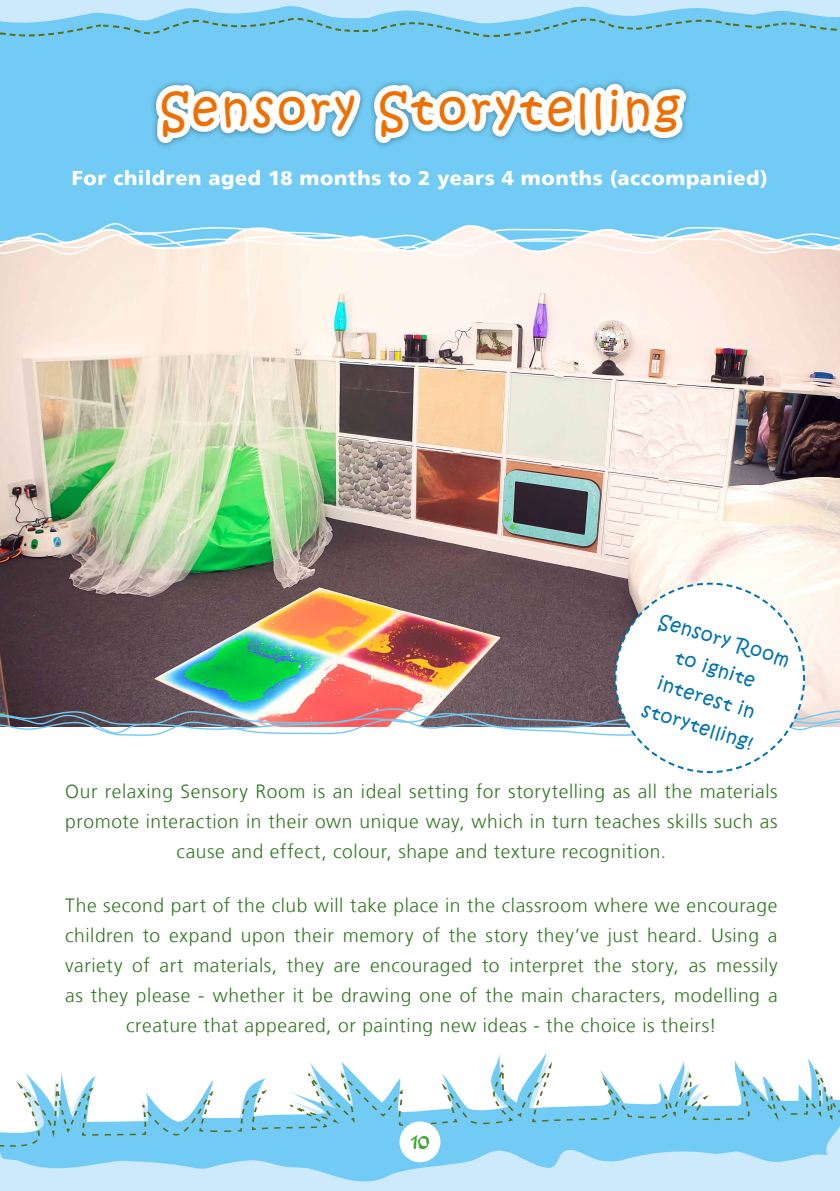
<style>
.page{position:relative;width:840px;height:1191px;background:#fff}
.page>*{position:absolute;margin:0;border:0;box-sizing:border-box;transform-origin:0 0}
.t1{font:46px "Kristen ITC";letter-spacing:.085em;color:#ed7004}
.t2{font:900 20px "Frutiger LT";letter-spacing:.03em;color:#fff}
.t3{font:20px "Belligerent Madness";color:#3fa535}
.t4{font:300 19.2px/30px "Frutiger LT";letter-spacing:.03em;color:#317622;text-align:center}
.t5{font:18.6px/30px "Kristen ITC";color:#0073af;text-align:center}
</style>
<div class="page">
<img style="left:0;top:267px;width:839px;height:314px">
<div style="left:0;top:1184px;width:839px;height:7px;background:#cdeafc"></div>
<svg style="left:0;top:1053px;width:839px;height:131px"></svg>
<svg style="left:0;top:1081px;width:136px;height:65px"></svg>
<svg style="left:142px;top:1090px;width:89px;height:45px"></svg>
<svg style="left:238px;top:1061px;width:393px;height:70px"></svg>
<svg style="left:637px;top:1070px;width:159px;height:51px"></svg>
<svg style="left:803px;top:1068px;width:36px;height:52px"></svg>
<img style="left:80px;top:538px;width:12px;height:24px">
<div style="left:0;top:149px;width:839px;height:118px;background:#71cbf4"></div>
<svg style="left:0;top:221px;width:839px;height:41px;background:#c8e1eb"></svg>
<svg style="left:0;top:0;width:839px;height:149px;background:#8ed3f3"></svg>
<div style="left:399px;top:1121px;width:41px;height:41px;background:#fff;border-radius:50%"></div>
<svg style="left:0;top:581px;width:839px;height:193px"></svg>
<h1 class="t1" style="left:160px;top:80px;width:521px">Sensory Storytelling</h1>
<p class="t2" style="left:72px;top:166px;width:697px">For children aged 18 months to 2 years 4 months (accompanied)</p>
<p class="t5" style="left:663px;top:607px;width:137px;rotate:17deg">Sensory Room to ignite interest in storytelling!</p>
<p class="t4" style="left:65px;top:777px;width:713px">Our relaxing Sensory Room is an ideal setting for storytelling as all the materials promote interaction in their own unique way, which in turn teaches skills such as cause and effect, colour, shape and texture recognition.</p>
<p class="t4" style="left:65px;top:891px;width:713px">The second part of the club will take place in the classroom where we encourage children to expand upon their memory of the story they’ve just heard. Using a variety of art materials, they are encouraged to interpret the story, as messily as they please - whether it be drawing one of the main characters, modelling a creature that appeared, or painting new ideas - the choice is theirs!</p>
<p class="t3" style="left:410px;top:1132px;width:21px">10</p>
</div>
